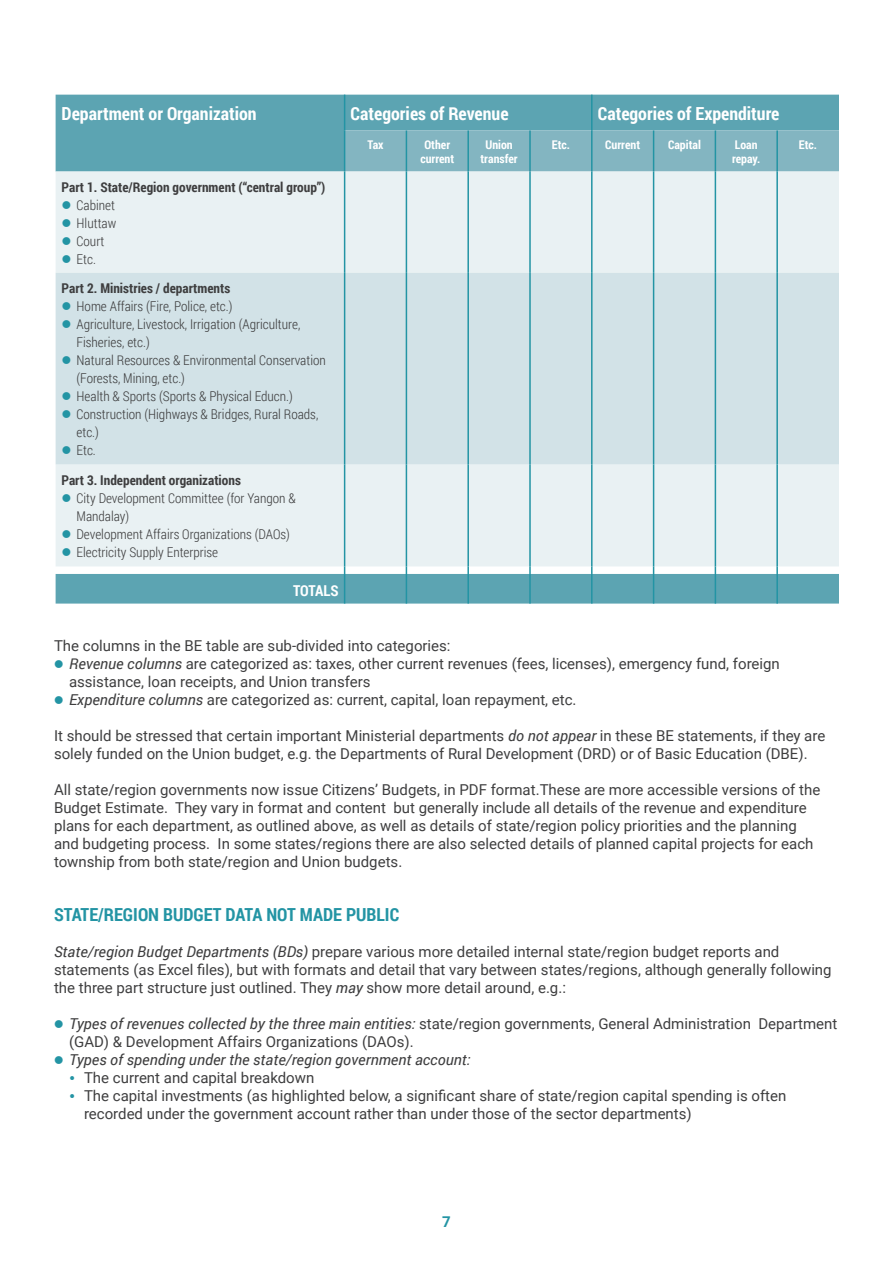
<style>
.page{position:relative;width:893px;height:1263px;background:#fff}
.page>*{position:absolute;margin:0;border:0;box-sizing:border-box;transform-origin:0 0}
.t1{font:700 18px "Roboto Condensed";color:#fff}
.t2{font:700 18px "Roboto Condensed";color:#2394a4}
.t3{font:15px/18px "Roboto";color:#3e3e3f}
.t4{font:700 15px "Roboto Condensed";letter-spacing:-.015em;color:#fff}
.t5{font:700 15px "Roboto";color:#2394a4}
.t6{font:300 13.5px/18px "Roboto Condensed";color:#3e3e3f}
.t7{font:700 13.5px/29.2px "Roboto Condensed";color:#3e3e3f}
.t8{font:700 12px/14.4px "Roboto Condensed";color:#fff;text-align:center}
.s1{color:#2394a4}
.s2{font-weight:300}
.s3{font-style:italic}
</style>
<div class="page">
<svg style="left:56px;top:95px;width:783px;height:509px;background:#6bacb9"></svg>
<div style="left:345px;top:130px;width:494px;height:42px;background:#83b5c1"></div>
<div style="left:56px;top:172px;width:783px;height:394px;background:#e9f1f3"></div>
<div style="left:56px;top:273px;width:783px;height:191px;background:#d2e2e7"></div>
<hr style="left:344px;top:95px;width:1px;height:36px;background:#2394a4">
<hr style="left:591px;top:95px;width:2px;height:36px;background:#2394a4">
<hr style="left:344px;top:131px;width:1px;height:41px;background:#2394a4">
<hr style="left:344px;top:172px;width:1px;height:101px;background:#2394a4">
<hr style="left:344px;top:273px;width:1px;height:191px;background:#2394a4">
<hr style="left:344px;top:464px;width:1px;height:102px;background:#2394a4">
<hr style="left:344px;top:574px;width:1px;height:30px;background:#2394a4">
<hr style="left:406px;top:131px;width:1px;height:41px;background:#2394a4">
<hr style="left:467px;top:131px;width:2px;height:41px;background:#2394a4">
<hr style="left:529px;top:131px;width:2px;height:41px;background:#2394a4">
<hr style="left:591px;top:131px;width:2px;height:41px;background:#2394a4">
<hr style="left:653px;top:131px;width:1px;height:41px;background:#2394a4">
<hr style="left:715px;top:131px;width:1px;height:41px;background:#2394a4">
<hr style="left:776px;top:131px;width:2px;height:41px;background:#2394a4">
<hr style="left:406px;top:172px;width:1px;height:101px;background:#2394a4">
<hr style="left:467px;top:172px;width:2px;height:101px;background:#2394a4">
<hr style="left:529px;top:172px;width:2px;height:101px;background:#2394a4">
<hr style="left:591px;top:172px;width:2px;height:101px;background:#2394a4">
<hr style="left:653px;top:172px;width:1px;height:101px;background:#2394a4">
<hr style="left:715px;top:172px;width:1px;height:101px;background:#2394a4">
<hr style="left:776px;top:172px;width:2px;height:101px;background:#2394a4">
<hr style="left:406px;top:273px;width:1px;height:191px;background:#2394a4">
<hr style="left:467px;top:273px;width:2px;height:191px;background:#2394a4">
<hr style="left:529px;top:273px;width:2px;height:191px;background:#2394a4">
<hr style="left:591px;top:273px;width:2px;height:191px;background:#2394a4">
<hr style="left:653px;top:273px;width:1px;height:191px;background:#2394a4">
<hr style="left:715px;top:273px;width:1px;height:191px;background:#2394a4">
<hr style="left:776px;top:273px;width:2px;height:191px;background:#2394a4">
<hr style="left:406px;top:464px;width:1px;height:102px;background:#2394a4">
<hr style="left:467px;top:464px;width:2px;height:102px;background:#2394a4">
<hr style="left:529px;top:464px;width:2px;height:102px;background:#2394a4">
<hr style="left:591px;top:464px;width:2px;height:102px;background:#2394a4">
<hr style="left:653px;top:464px;width:1px;height:102px;background:#2394a4">
<hr style="left:715px;top:464px;width:1px;height:102px;background:#2394a4">
<hr style="left:776px;top:464px;width:2px;height:102px;background:#2394a4">
<svg style="left:467px;top:566px;width:2px;height:8px"></svg>
<svg style="left:529px;top:566px;width:2px;height:8px"></svg>
<svg style="left:591px;top:566px;width:2px;height:8px"></svg>
<svg style="left:776px;top:566px;width:2px;height:8px"></svg>
<hr style="left:406px;top:574px;width:1px;height:30px;background:#2394a4">
<hr style="left:467px;top:574px;width:2px;height:30px;background:#2394a4">
<hr style="left:529px;top:574px;width:2px;height:30px;background:#2394a4">
<hr style="left:591px;top:574px;width:2px;height:30px;background:#2394a4">
<hr style="left:653px;top:574px;width:1px;height:30px;background:#2394a4">
<hr style="left:715px;top:574px;width:1px;height:30px;background:#2394a4">
<hr style="left:776px;top:574px;width:2px;height:30px;background:#2394a4">
<p class="t1" style="left:62px;top:100px;width:197px">Department or Organization</p>
<p class="t1" style="left:351px;top:100px;width:159px">Categories of Revenue</p>
<p class="t1" style="left:598px;top:100px;width:183px">Categories of Expenditure</p>
<p class="t8" style="left:367px;top:137px;width:18px">Tax</p>
<p class="t8" style="left:420px;top:137px;width:35px">Other current</p>
<p class="t8" style="left:480px;top:137px;width:39px">Union transfer</p>
<p class="t8" style="left:552px;top:137px;width:20px">Etc.</p>
<p class="t8" style="left:605px;top:137px;width:36px">Current</p>
<p class="t8" style="left:668px;top:137px;width:34px">Capital</p>
<p class="t8" style="left:732px;top:137px;width:30px;text-align:left">Loan repay.</p>
<p class="t8" style="left:799px;top:137px;width:20px">Etc.</p>
<p class="t7" style="left:62px;top:172px;width:265px">Part 1. State/Region government (“central group”)</p>
<p class="t6" style="left:62px;top:195px;width:55px"><span class="s1">●</span> Cabinet</p>
<p class="t6" style="left:62px;top:213px;width:56px"><span class="s1">●</span> Hluttaw</p>
<p class="t6" style="left:62px;top:231px;width:44px"><span class="s1">●</span> Court</p>
<p class="t7" style="left:62px;top:244px;width:170px"><span class="s1">●</span> <span class="s2">Etc.<br></span>Part 2. Ministries / departments</p>
<p class="t6" style="left:62px;top:297px;width:172px"><span class="s1">●</span> Home Affairs (Fire, Police, etc.)</p>
<p class="t6" style="left:77px;top:315px;width:225px;text-indent:-15px"><span class="s1">●</span> Agriculture, Livestock, Irrigation (Agriculture,<br>Fisheries, etc.)</p>
<p class="t6" style="left:77px;top:351px;width:251px;text-indent:-15px"><span class="s1">●</span> Natural Resources &amp; Environmental Conservation (Forests, Mining, etc.)</p>
<p class="t6" style="left:62px;top:387px;width:233px"><span class="s1">●</span> Health &amp; Sports (Sports &amp; Physical Educn.)</p>
<p class="t6" style="left:77px;top:405px;width:243px;text-indent:-15px"><span class="s1">●</span> Construction (Highways &amp; Bridges, Rural Roads, etc.)</p>
<p class="t7" style="left:61px;top:435px;width:181px"><span class="s1">●</span> <span class="s2">Etc.<br></span>Part 3. Independent organizations</p>
<p class="t6" style="left:76px;top:488px;width:221px;text-indent:-15px"><span class="s1">●</span> City Development Committee (for Yangon &amp;<br>Mandalay)</p>
<p class="t6" style="left:61px;top:524px;width:230px"><span class="s1">●</span> Development Affairs Organizations (DAOs)</p>
<p class="t6" style="left:61px;top:542px;width:158px"><span class="s1">●</span> Electricity Supply Enterprise</p>
<p class="t4" style="left:293px;top:580px;width:47px">TOTALS</p>
<p class="t3" style="left:54px;top:636px;width:398px">The columns in the BE table are sub-divided into categories:</p>
<p class="t3" style="left:69px;top:654px;width:712px;text-indent:-15px"><span class="s1">●</span> <span class="s3">Revenue columns</span> are categorized as: taxes, other current revenues (fees, licenses), emergency fund, foreign assistance, loan receipts, and Union transfers</p>
<p class="t3" style="left:54px;top:690px;width:524px"><span class="s1">●</span> <span class="s3">Expenditure columns</span> are categorized as: current, capital, loan repayment, etc.</p>
<p class="t3" style="left:54px;top:726px;width:773px">It should be stressed that certain important Ministerial departments <span class="s3">do not appear</span> in these BE statements, if they are solely funded on the Union budget, e.g. the Departments of Rural Development (DRD) or of Basic Education (DBE).</p>
<p class="t3" style="left:54px;top:780px;width:768px">All state/region governments now issue Citizens’ Budgets, in PDF format.These are more accessible versions of the Budget Estimate. They vary in format and content but generally include all details of the revenue and expenditure plans for each department, as outlined above, as well as details of state/region policy priorities and the planning and budgeting process. In some states/regions there are also selected details of planned capital projects for each township from both state/region and Union budgets.</p>
<p class="t2" style="left:54px;top:902px;width:347px">STATE/REGION BUDGET DATA NOT MADE PUBLIC</p>
<p class="t3" style="left:54px;top:942px;width:779px"><span class="s3">State/region Budget Departments (BDs)</span> prepare various more detailed internal state/region budget reports and statements (as Excel files), but with formats and detail that vary between states/regions, although generally following the three part structure just outlined. They <span class="s3">may</span> show more detail around, e.g.:</p>
<p class="t3" style="left:69px;top:1014px;width:770px;text-indent:-15px"><span class="s1">●</span> <span class="s3">Types of revenues collected by the three main entities:</span> state/region governments, General Administration Department (GAD) &amp; Development Affairs Organizations (DAOs).</p>
<p class="t3" style="left:84px;top:1050px;width:704px;text-indent:-30px"><span class="s1">●</span> <span class="s3">Types of spending under the state/region government account:<br></span>The current and capital breakdown<br>The capital investments (as highlighted below, a significant share of state/region capital spending is often recorded under the government account rather than under those of the sector departments)</p>
<p class="t5" style="left:442px;top:1211px;width:10px">7</p>
</div>
